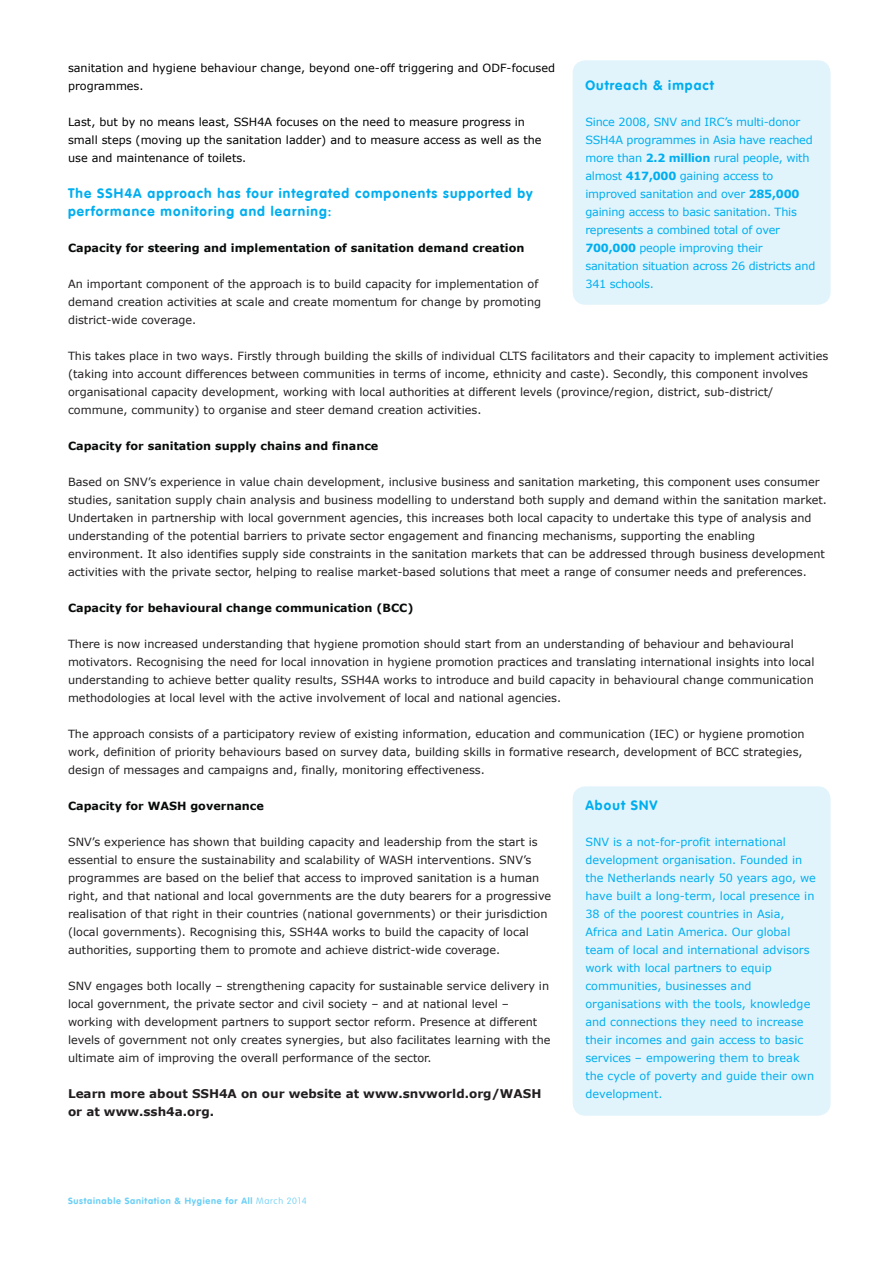
<style>
.page{position:relative;width:893px;height:1263px;background:#fff}
.page>*{position:absolute;margin:0;border:0;box-sizing:border-box;transform-origin:0 0}
.Body_Verdana_7_5_1{font:700 13.5px/18px "VAG Rounded LT";letter-spacing:.08em;color:#00aeef}
.Body_Verdana_7_5_1-2{font:700 12px/18px "Verdana";color:#231f20}
.Body_Verdana_7_5_1-3{font:11.25px/18px "Verdana";color:#231f20}
.Body_Verdana_7_5_1-4{font:11.25px/18px "Verdana";color:#00aeef}
.Body_Verdana_7_5_1-5{font:11.25px/18px "Verdana";letter-spacing:-.02em;color:#00aeef}
.Body_Verdana_7_5_1-6{font:11.25px/18px "Verdana";color:#000}
.Body_Verdana_7_5_1-7{font:700 11.25px "Verdana";color:#080c09}
.t1{font:700 9px "VAG Rounded LT";letter-spacing:.08em;color:#6bcff6}
.s1{font-weight:700}
.s2{font-weight:100}
</style>
<div class="page">
<div style="left:573px;top:60px;width:258px;height:245px;background:#e1f4fc;border-radius:13px"></div>
<div style="left:573px;top:786px;width:258px;height:330px;background:#e1f4fc;border-radius:13px"></div>
<p class="Body_Verdana_7_5_1-6" style="left:68px;top:59px;width:489px">sanitation and hygiene behaviour change, beyond one-off triggering and ODF-focused programmes.</p>
<p class="Body_Verdana_7_5_1-6" style="left:68px;top:113px;width:475px">Last, but by no means least, SSH4A focuses on the need to measure progress in small steps (moving up the sanitation ladder) and to measure access as well as the use and maintenance of toilets.</p>
<p class="Body_Verdana_7_5_1" style="left:68px;top:185px;width:466px">The SSH4A approach has four integrated components supported by performance monitoring and learning:</p>
<p class="Body_Verdana_7_5_1-7" style="left:68px;top:240px;width:458px">Capacity for steering and implementation of sanitation demand creation</p>
<p class="Body_Verdana_7_5_1-3" style="left:68px;top:275px;width:475px">An important component of the approach is to build capacity for implementation of demand creation activities at scale and create momentum for change by promoting district-wide coverage.</p>
<p class="Body_Verdana_7_5_1-3" style="left:68px;top:347px;width:762px">This takes place in two ways. Firstly through building the skills of individual CLTS facilitators and their capacity to implement activities (taking into account differences between communities in terms of income, ethnicity and caste). Secondly, this component involves organisational capacity development, working with local authorities at different levels (province/region, district, sub-district/ commune, community) to organise and steer demand creation activities.</p>
<p class="Body_Verdana_7_5_1-7" style="left:68px;top:438px;width:312px">Capacity for sanitation supply chains and finance</p>
<p class="Body_Verdana_7_5_1-3" style="left:68px;top:473px;width:760px">Based on SNV’s experience in value chain development, inclusive business and sanitation marketing, this component uses consumer studies, sanitation supply chain analysis and business modelling to understand both supply and demand within the sanitation market.<br>Undertaken in partnership with local government agencies, this increases both local capacity to undertake this type of analysis and understanding of the potential barriers to private sector engagement and financing mechanisms, supporting the enabling environment. It also identifies supply side constraints in the sanitation markets that can be addressed through business development activities with the private sector, helping to realise market-based solutions that meet a range of consumer needs and preferences.</p>
<p class="Body_Verdana_7_5_1-7" style="left:68px;top:600px;width:347px">Capacity for behavioural change communication (BCC)</p>
<p class="Body_Verdana_7_5_1-3" style="left:68px;top:635px;width:748px">There is now increased understanding that hygiene promotion should start from an understanding of behaviour and behavioural motivators. Recognising the need for local innovation in hygiene promotion practices and translating international insights into local understanding to achieve better quality results, SSH4A works to introduce and build capacity in behavioural change communication methodologies at local level with the active involvement of local and national agencies.</p>
<p class="Body_Verdana_7_5_1-3" style="left:68px;top:725px;width:738px">The approach consists of a participatory review of existing information, education and communication (IEC) or hygiene promotion work, definition of priority behaviours based on survey data, building skills in formative research, development of BCC strategies, design of messages and campaigns and, finally, monitoring effectiveness.</p>
<p class="Body_Verdana_7_5_1-7" style="left:68px;top:798px;width:197px">Capacity for WASH governance</p>
<p class="Body_Verdana_7_5_1-3" style="left:68px;top:833px;width:485px">SNV’s experience has shown that building capacity and leadership from the start is essential to ensure the sustainability and scalability of WASH interventions. SNV’s programmes are based on the belief that access to improved sanitation is a human right, and that national and local governments are the duty bearers for a progressive realisation of that right in their countries (national governments) or their jurisdiction (local governments). Recognising this, SSH4A works to build the capacity of local authorities, supporting them to promote and achieve district-wide coverage.</p>
<p class="Body_Verdana_7_5_1-3" style="left:68px;top:977px;width:484px">SNV engages both locally – strengthening capacity for sustainable service delivery in local government, the private sector and civil society – and at national level – working with development partners to support sector reform. Presence at different levels of government not only creates synergies, but also facilitates learning with the ultimate aim of improving the overall performance of the sector.</p>
<p class="Body_Verdana_7_5_1-2" style="left:68px;top:1084px;width:475px">Learn more about SSH4A on our website at www.snvworld.org/WASH or at www.ssh4a.org.</p>
<p class="Body_Verdana_7_5_1" style="left:585px;top:77px;width:130px">Outreach &amp; impact</p>
<p class="Body_Verdana_7_5_1-5" style="left:585px;top:113px;width:231px">Since 2008, SNV and IRC’s multi-donor SSH4A programmes in Asia have reached more than <span class="s1">2.2 million</span> rural people, with almost <span class="s1">417,000</span> gaining access to improved sanitation and over <span class="s1">285,000 </span>gaining access to basic sanitation. This represents a combined total of over <span class="s1">700,000</span> people improving their sanitation situation across 26 districts and 341 schools.</p>
<p class="Body_Verdana_7_5_1" style="left:585px;top:797px;width:74px">About SNV</p>
<p class="Body_Verdana_7_5_1-4" style="left:585px;top:833px;width:232px">SNV is a not-for-profit international development organisation. Founded in the Netherlands nearly 50 years ago, we have built a long-term, local presence in 38 of the poorest countries in Asia, Africa and Latin America. Our global team of local and international advisors work with local partners to equip communities, businesses and organisations with the tools, knowledge and connections they need to increase their incomes and gain access to basic services – empowering them to break the cycle of poverty and guide their own development.</p>
<p class="t1" style="left:68px;top:1195px;width:240px">Sustainable Sanitation &amp; Hygiene for All <span class="s2">March 2014</span></p>
</div>
